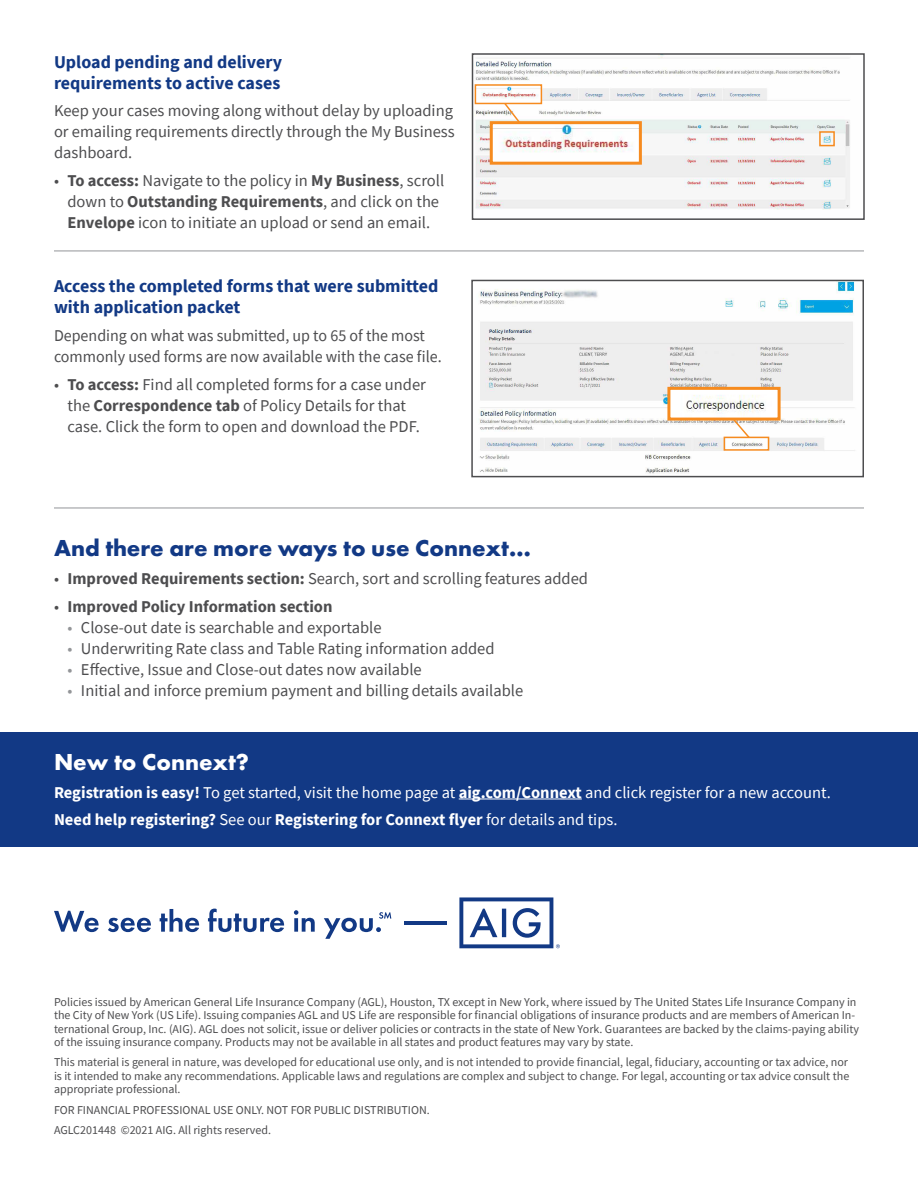
<style>
.page{position:relative;width:918px;height:1188px;background:#fff}
.page>*{position:absolute;margin:0;border:0;box-sizing:border-box;transform-origin:0 0}
.t1{font:700 24px "Futura PT";color:#123985}
.t2{font:700 24px "Futura PT";color:#fff}
.t3{font:700 18px/21px "Source Sans Pro";color:#123985}
.t4{font:16.5px/21px "Source Sans Pro";color:#4d4d4f;text-align:center}
.t5{font:16.5px/27.8px "Source Sans Pro";color:#fff}
.t6{font:700 16.5px "Source Sans Pro";color:#4d4d4f}
.t7{font:12px/13.5px "Source Sans Pro";color:#4d4d4f}
.s1{font-weight:700}
.s2{font-weight:400}
.s3{color:#939598}
</style>
<div class="page">
<img style="left:475px;top:56px;width:375px;height:154px">
<div style="left:472px;top:53px;width:393px;height:167px;border:2px solid #4d4d4f"></div>
<div style="left:0;top:732px;width:918px;height:115px;background:#123985"></div>
<hr style="left:404px;top:921px;width:43px;height:4px;background:#123985">
<svg style="left:54px;top:911px;width:45px;height:21px"></svg>
<svg style="left:108px;top:918px;width:43px;height:14px"></svg>
<svg style="left:160px;top:909px;width:39px;height:23px"></svg>
<svg style="left:208px;top:909px;width:76px;height:23px"></svg>
<svg style="left:294px;top:910px;width:21px;height:22px"></svg>
<svg style="left:324px;top:912px;width:67px;height:27px"></svg>
<svg style="left:459px;top:897px;width:101px;height:51px"></svg>
<hr style="left:459px;top:799px;width:123px;height:1px;background:#fff">
<div style="left:475px;top:84px;width:67px;height:20px;border:2px solid #f68b1f"></div>
<div style="left:819px;top:131px;width:16px;height:15px;border:2px solid #f68b1f"></div>
<svg style="left:503px;top:101px;width:19px;height:20px"></svg>
<hr style="left:54px;top:251px;width:810px;height:1px;background:#939598">
<hr style="left:54px;top:508px;width:810px;height:1px;background:#939598">
<img style="left:494px;top:125px;width:144px;height:36px">
<div style="left:490px;top:121px;width:152px;height:44px;border:3px solid #f68b1f"></div>
<img style="left:479px;top:283px;width:376px;height:191px">
<div style="left:471px;top:280px;width:393px;height:197px;border:2px solid #4d4d4f"></div>
<img style="left:671px;top:391px;width:106px;height:26px">
<div style="left:667px;top:387px;width:114px;height:34px;border:3px solid #f68b1f"></div>
<div style="left:724px;top:437px;width:45px;height:14px;border:2px solid #f68b1f"></div>
<svg style="left:731px;top:416px;width:20px;height:24px"></svg>
<h2 class="t3" style="left:54px;top:51px;width:230px">Upload pending and delivery requirements to active cases</h2>
<h3 class="t4" style="left:54px;top:100px;width:402px;text-align:justify">Keep your cases moving along without delay by uploading or emailing requirements directly through the My Business dashboard.</h3>
<h3 class="t4" style="left:54px;top:170px;width:392px">• <span class="s1">To access:</span> Navigate to the policy in <span class="s1">My Business</span>, scroll down to <span class="s1">Outstanding Requirements</span>, and click on the<br><span class="s1">Envelope</span> icon to initiate an upload or send an email.</h3>
<h2 class="t3" style="left:54px;top:275px;width:386px">Access the completed forms that were submitted with application packet</h2>
<h3 class="t4" style="left:54px;top:325px;width:389px;text-align:left">Depending on what was submitted, up to 65 of the most commonly used forms are now available with the case file.</h3>
<h3 class="t4" style="left:54px;top:374px;width:373px">• <span class="s1">To access:</span> Find all completed forms for a case under the <span class="s1">Correspondence tab</span> of Policy Details for that case. Click the form to open and download the PDF.</h3>
<h1 class="t1" style="left:54px;top:533px;width:478px">And there are more ways to use Connext…</h1>
<h3 class="t4" style="left:54px;top:568px;width:536px">• <span class="s1">Improved Requirements section:</span> Search, sort and scrolling features added</h3>
<h3 class="t6" style="left:54px;top:595px;width:280px"><span class="s2">•</span> Improved Policy Information section</h3>
<h3 class="t4" style="left:67px;top:617px;width:316px"><span class="s3">•</span> Close-out date is searchable and exportable</h3>
<h3 class="t4" style="left:67px;top:638px;width:429px"><span class="s3">•</span> Underwriting Rate class and Table Rating information added</h3>
<h3 class="t4" style="left:67px;top:659px;width:356px"><span class="s3">•</span> Effective, Issue and Close-out dates now available</h3>
<h3 class="t4" style="left:67px;top:680px;width:457px"><span class="s3">•</span> Initial and inforce premium payment and billing details available</h3>
<h1 class="t2" style="left:54px;top:746px;width:197px">New to Connext?</h1>
<h3 class="t5" style="left:54px;top:778px;width:778px"><span class="s1">Registration is easy!</span> To get started, visit the home page at <span class="s1">aig.com/Connext</span> and click register for a new account.<br><span class="s1">Need help registering?</span> See our <span class="s1">Registering for Connext flyer</span> for details and tips.</h3>
<p class="t7" style="left:54px;top:995px;width:807px">Policies issued by American General Life Insurance Company (AGL), Houston, TX except in New York, where issued by The United States Life Insurance Company in the City of New York (US Life). Issuing companies AGL and US Life are responsible for financial obligations of insurance products and are members of American In&shy;ternational Group, Inc. (AIG). AGL does not solicit, issue or deliver policies or contracts in the state of New York. Guarantees are backed by the claims-paying ability of the issuing insurance company. Products may not be available in all states and product features may vary by state.</p>
<p class="t7" style="left:54px;top:1056px;width:797px;text-align:justify">This material is general in nature, was developed for educational use only, and is not intended to provide financial, legal, fiduciary, accounting or tax advice, nor is it intended to make any recommendations. Applicable laws and regulations are complex and subject to change. For legal, accounting or tax advice consult the appropriate professional.</p>
<p class="t7" style="left:54px;top:1100px;width:377px;line-height:20.2px">FOR FINANCIAL PROFESSIONAL USE ONLY. NOT FOR PUBLIC DISTRIBUTION.<br>AGLC201448 ©2021 AIG. All rights reserved.</p>
</div>
